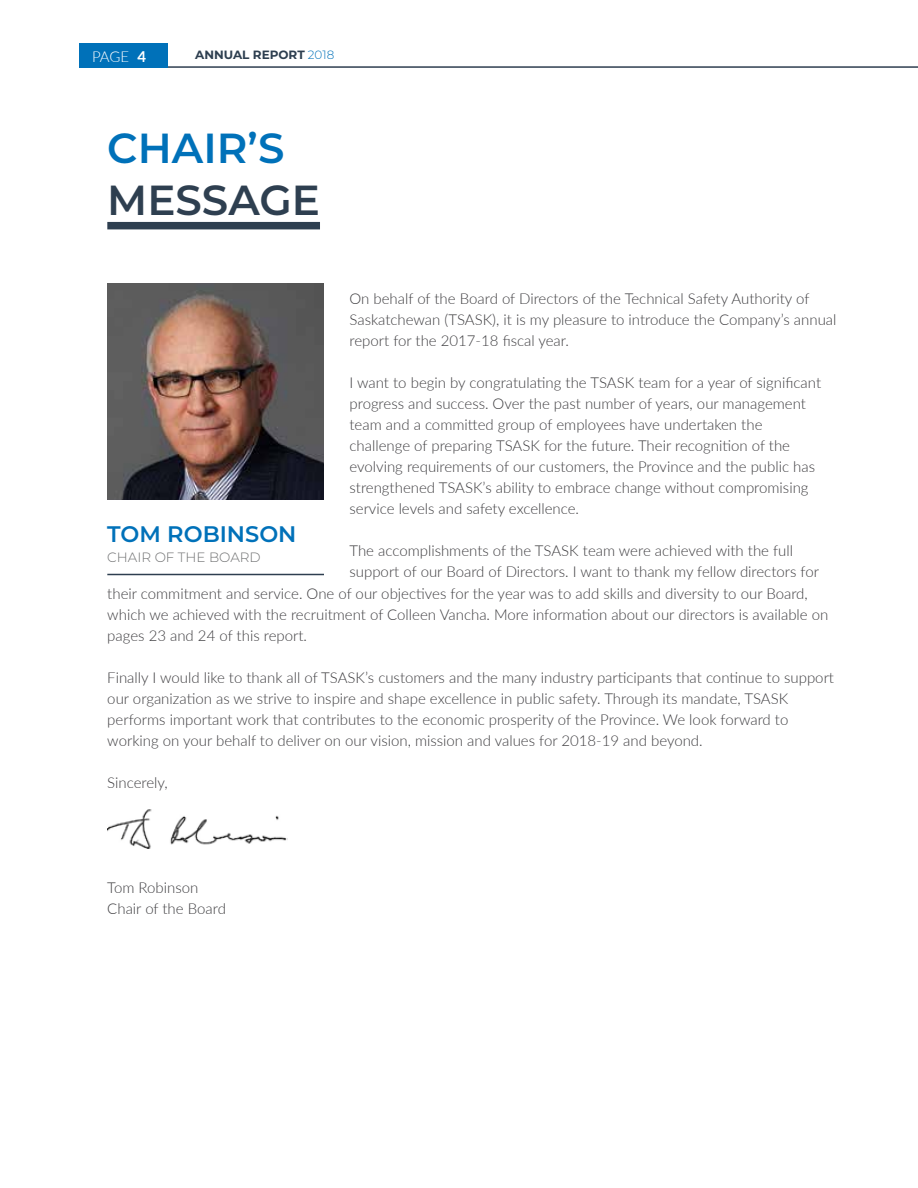
<style>
.page{position:relative;width:918px;height:1188px;background:#fff}
.page>*{position:absolute;margin:0;border:0;box-sizing:border-box;transform-origin:0 0}
.t1{font:600 42px "Montserrat";color:#0071b9}
.t2{font:600 42px "Montserrat";color:#2e3f50}
.t3{font:600 22.5px "Montserrat";color:#0071b9}
.t4{font:300 15px/21px "Lato";color:#3e3d40}
.t5{font:300 15px "Lato";color:#fff}
.t6{font:300 13.5px "Montserrat";color:#707172}
.t7{font:700 12px "Montserrat";color:#2e3f50}
.s1{font-weight:700}
.s2{font-weight:300;color:#0071b9}
</style>
<div class="page">
<img style="left:107px;top:283px;width:217px;height:217px">
<div style="left:107px;top:222px;width:213px;height:7px;background:#2e3f50"></div>
<hr style="left:107px;top:574px;width:217px;height:1px;background:#2e3f50">
<img style="left:107px;top:809px;width:180px;height:39px">
<hr style="left:79px;top:66px;width:839px;height:2px;background:#2e3f50">
<div style="left:79px;top:43px;width:89px;height:25px;background:#0071b9"></div>
<p class="t5" style="left:92px;top:46px;width:56px">Page <span class="s1">4</span></p>
<p class="t7" style="left:195px;top:46px;width:141px">ANNUAL REPORT <span class="s2">2018</span></p>
<h1 class="t1" style="left:107px;top:118px;width:176px">CHAIR’S</h1>
<h1 class="t2" style="left:107px;top:170px;width:214px">MESSAGE</h1>
<p class="t4" style="left:350px;top:288px;width:488px">On behalf of the Board of Directors of the Technical Safety Authority of<br>Saskatchewan (TSASK), it is my pleasure to introduce the Company’s annual report for the 2017-18 fiscal year.</p>
<p class="t4" style="left:350px;top:372px;width:473px">I want to begin by congratulating the TSASK team for a year of significant progress and success. Over the past number of years, our management team and a committed group of employees have undertaken the challenge of preparing TSASK for the future. Their recognition of the evolving requirements of our customers, the Province and the public has strengthened TSASK’s ability to embrace change without compromising service levels and safety excellence.</p>
<p class="t4" style="left:350px;top:540px;width:445px">The accomplishments of the TSASK team were achieved with the full</p>
<p class="t4" style="left:350px;top:561px;width:471px">support of our Board of Directors. I want to thank my fellow directors for</p>
<p class="t4" style="left:107px;top:583px;width:702px">their commitment and service. One of our objectives for the year was to add skills and diversity to our Board,</p>
<p class="t4" style="left:107px;top:604px;width:723px">which we achieved with the recruitment of Colleen Vancha. More information about our directors is available on</p>
<p class="t4" style="left:107px;top:625px;width:201px">pages 23 and 24 of this report.</p>
<p class="t4" style="left:107px;top:667px;width:728px">Finally I would like to thank all of TSASK’s customers and the many industry participants that continue to support our organization as we strive to inspire and shape excellence in public safety. Through its mandate, TSASK performs important work that contributes to the economic prosperity of the Province. We look forward to working on your behalf to deliver on our vision, mission and values for 2018-19 and beyond.</p>
<p class="t4" style="left:107px;top:772px;width:62px">Sincerely,</p>
<h2 class="t3" style="left:107px;top:518px;width:191px">TOM ROBINSON</h2>
<p class="t6" style="left:107px;top:548px;width:153px">CHAIR OF THE BOARD</p>
<p class="t4" style="left:107px;top:877px;width:120px">Tom Robinson<br>Chair of the Board</p>
</div>
